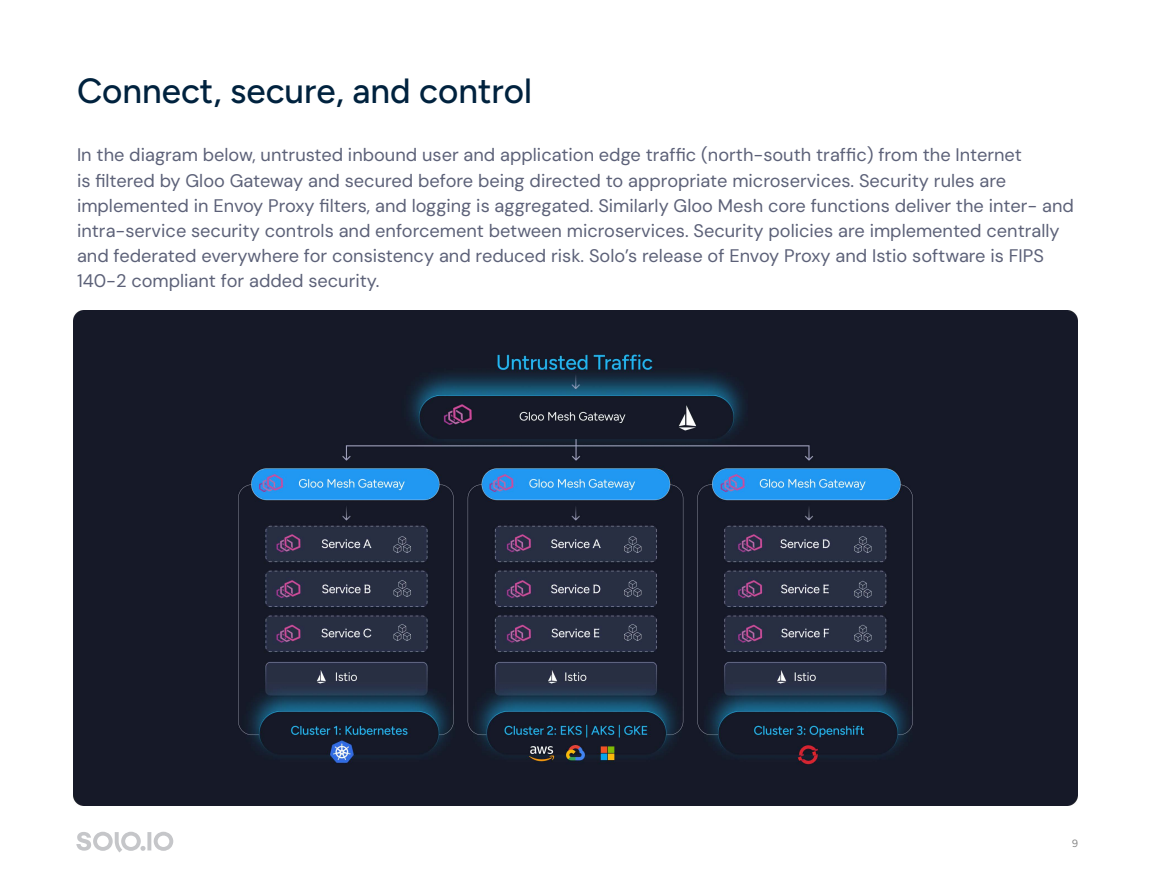
<style>
.page{position:relative;width:1155px;height:893px;background:#fff}
.page>*{position:absolute;margin:0;border:0;box-sizing:border-box;transform-origin:0 0}
.t1{font:500 35px "Figtree";color:#00223e}
.t2{font:18.2px/25.2px "DM Sans";color:#5c6178}
.t3{font:10.5px "Figtree";color:#878787}
</style>
<div class="page">
<svg style="left:76px;top:831px;width:97px;height:21px"></svg>
<hr style="left:0;top:455px;width:1px;height:437px;background:#dddfed">
<img style="left:73px;top:310px;width:1005px;height:495px">
<h1 class="t1" style="left:77px;top:71px;width:457px">Connect, secure, and control</h1>
<p class="t2" style="left:77px;top:142px;width:998px">In the diagram below, untrusted inbound user and application edge traffic (north-south traffic) from the Internet<br>is filtered by Gloo Gateway and secured before being directed to appropriate microservices. Security rules are implemented in Envoy Proxy filters, and logging is aggregated. Similarly Gloo Mesh core functions deliver the inter- and intra-service security controls and enforcement between microservices. Security policies are implemented centrally and federated everywhere for consistency and reduced risk. Solo’s release of Envoy Proxy and Istio software is FIPS 140-2 compliant for added security.</p>
<p class="t3" style="left:1072px;top:837px;width:7px">9</p>
</div>
